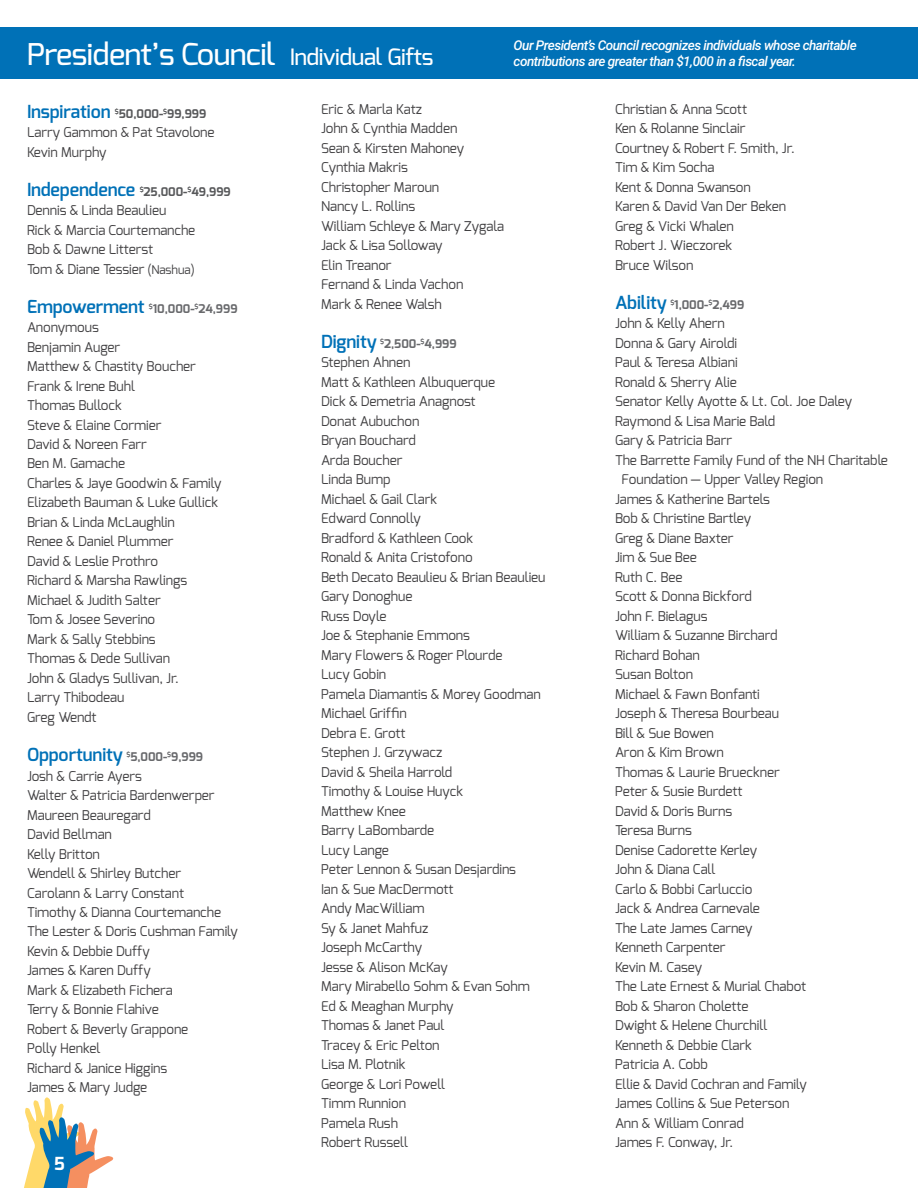
<style>
.page{position:relative;width:918px;height:1188px;background:#fff}
.page>*{position:absolute;margin:0;border:0;box-sizing:border-box;transform-origin:0 0}
.t1{font:500 30px "Exo";letter-spacing:-.02em;color:#fff}
.t2{font:600 18px "Exo";letter-spacing:-.005em;color:#0071b7}
.t3{font:700 18px "Exo";color:#fff}
.t4{font:13.5px/19.5px "Exo";letter-spacing:-.005em;color:#414042}
.t5{font:italic 500 13.5px/16.2px "Roboto";letter-spacing:-.04em;color:#fff}
.t6{font:700 12px "Exo";letter-spacing:-.005em;color:#696a6d}
.t7{font:700 12px "Exo";letter-spacing:-.005em;color:#58595b}
.s1{font-size:22.5px}
.s2{font-size:12px}
</style>
<div class="page">
<svg style="left:24px;top:1097px;width:89px;height:91px"></svg>
<div style="left:0;top:27px;width:918px;height:52px;background:#0071b7"></div>
<h1 class="t1" style="left:27px;top:35px;width:408px">President’s Council <span class="s1">Individual Gifts</span></h1>
<p class="t5" style="left:514px;top:36px;width:345px">Our President’s Council recognizes individuals whose charitable contributions are greater than $1,000 in a fiscal year.</p>
<h2 class="t2" style="left:27px;top:100px;width:85px">Inspiration</h2>
<p class="t7" style="left:115px;top:106px;width:93px"><sup>$</sup>50,000-<sup>$</sup>99,999</p>
<p class="t4" style="left:27px;top:122px;width:189px">Larry Gammon &amp; Pat Stavolone<br>Kevin Murphy</p>
<h2 class="t2" style="left:27px;top:178px;width:110px">Independence</h2>
<p class="t7" style="left:140px;top:184px;width:93px"><sup>$</sup>25,000-<sup>$</sup>49,999</p>
<p class="t4" style="left:27px;top:200px;width:170px">Dennis &amp; Linda Beaulieu<br>Rick &amp; Marcia Courtemanche<br>Bob &amp; Dawne Litterst<br>Tom &amp; Diane Tessier <span class="s2">(Nashua)</span></p>
<h2 class="t2" style="left:27px;top:295px;width:119px">Empowerment</h2>
<p class="t6" style="left:149px;top:301px;width:90px"><sup>$</sup>10,000-<sup>$</sup>24,999</p>
<p class="t4" style="left:27px;top:317px;width:196px">Anonymous<br>Benjamin Auger<br>Matthew &amp; Chastity Boucher<br>Frank &amp; Irene Buhl<br>Thomas Bullock<br>Steve &amp; Elaine Cormier<br>David &amp; Noreen Farr<br>Ben M. Gamache<br>Charles &amp; Jaye Goodwin &amp; Family<br>Elizabeth Bauman &amp; Luke Gullick<br>Brian &amp; Linda McLaughlin<br>Renee &amp; Daniel Plummer<br>David &amp; Leslie Prothro<br>Richard &amp; Marsha Rawlings<br>Michael &amp; Judith Salter<br>Tom &amp; Josee Severino<br>Mark &amp; Sally Stebbins<br>Thomas &amp; Dede Sullivan<br>John &amp; Gladys Sullivan, Jr.<br>Larry Thibodeau<br>Greg Wendt</p>
<h2 class="t2" style="left:27px;top:743px;width:98px">Opportunity</h2>
<p class="t6" style="left:126px;top:749px;width:78px"><sup>$</sup>5,000-<sup>$</sup>9,999</p>
<p class="t4" style="left:27px;top:766px;width:213px">Josh &amp; Carrie Ayers<br>Walter &amp; Patricia Bardenwerper<br>Maureen Beauregard<br>David Bellman<br>Kelly Britton<br>Wendell &amp; Shirley Butcher<br>Carolann &amp; Larry Constant<br>Timothy &amp; Dianna Courtemanche<br>The Lester &amp; Doris Cushman Family<br>Kevin &amp; Debbie Duffy<br>James &amp; Karen Duffy<br>Mark &amp; Elizabeth Fichera<br>Terry &amp; Bonnie Flahive<br>Robert &amp; Beverly Grappone<br>Polly Henkel<br>Richard &amp; Janice Higgins<br>James &amp; Mary Judge</p>
<p class="t4" style="left:615px;top:99px;width:181px">Christian &amp; Anna Scott<br>Ken &amp; Rolanne Sinclair<br>Courtney &amp; Robert F. Smith, Jr.<br>Tim &amp; Kim Socha<br>Kent &amp; Donna Swanson<br>Karen &amp; David Van Der Beken<br>Greg &amp; Vicki Whalen<br>Robert J. Wieczorek<br>Bruce Wilson</p>
<h2 class="t2" style="left:615px;top:291px;width:54px">Ability</h2>
<p class="t6" style="left:670px;top:297px;width:76px"><sup>$</sup>1,000-<sup>$</sup>2,499</p>
<p class="t4" style="left:615px;top:314px;width:111px">John &amp; Kelly Ahern</p>
<p class="t4" style="left:615px;top:333px;width:124px">Donna &amp; Gary Airoldi</p>
<p class="t4" style="left:615px;top:353px;width:124px">Paul &amp; Teresa Albiani</p>
<p class="t4" style="left:615px;top:372px;width:123px">Ronald &amp; Sherry Alie</p>
<p class="t4" style="left:615px;top:392px;width:239px">Senator Kelly Ayotte &amp; Lt. Col. Joe Daley</p>
<p class="t4" style="left:615px;top:411px;width:162px">Raymond &amp; Lisa Marie Bald</p>
<p class="t4" style="left:615px;top:431px;width:119px">Gary &amp; Patricia Barr</p>
<p class="t4" style="left:615px;top:450px;width:275px">The Barrette Family Fund of the NH Charitable</p>
<p class="t4" style="left:622px;top:470px;width:203px">Foundation — Upper Valley Region</p>
<p class="t4" style="left:615px;top:489px;width:157px">James &amp; Katherine Bartels</p>
<p class="t4" style="left:615px;top:509px;width:138px">Bob &amp; Christine Bartley</p>
<p class="t4" style="left:615px;top:528px;width:120px">Greg &amp; Diane Baxter</p>
<p class="t4" style="left:615px;top:548px;width:84px">Jim &amp; Sue Bee</p>
<p class="t4" style="left:615px;top:567px;width:69px">Ruth C. Bee</p>
<p class="t4" style="left:615px;top:587px;width:138px">Scott &amp; Donna Bickford</p>
<p class="t4" style="left:615px;top:606px;width:94px">John F. Bielagus</p>
<p class="t4" style="left:615px;top:626px;width:164px">William &amp; Suzanne Birchard</p>
<p class="t4" style="left:615px;top:645px;width:86px">Richard Bohan</p>
<p class="t4" style="left:615px;top:665px;width:80px">Susan Bolton</p>
<p class="t4" style="left:615px;top:684px;width:146px">Michael &amp; Fawn Bonfanti</p>
<p class="t4" style="left:615px;top:704px;width:166px">Joseph &amp; Theresa Bourbeau</p>
<p class="t4" style="left:615px;top:723px;width:100px">Bill &amp; Sue Bowen</p>
<p class="t4" style="left:615px;top:743px;width:110px">Aron &amp; Kim Brown</p>
<p class="t4" style="left:615px;top:762px;width:166px">Thomas &amp; Laurie Brueckner</p>
<p class="t4" style="left:615px;top:782px;width:129px">Peter &amp; Susie Burdett</p>
<p class="t4" style="left:615px;top:801px;width:119px">David &amp; Doris Burns</p>
<p class="t4" style="left:615px;top:821px;width:78px">Teresa Burns</p>
<p class="t4" style="left:615px;top:840px;width:144px">Denise Cadorette Kerley</p>
<p class="t4" style="left:615px;top:860px;width:102px">John &amp; Diana Call</p>
<p class="t4" style="left:615px;top:879px;width:139px">Carlo &amp; Bobbi Carluccio</p>
<p class="t4" style="left:615px;top:899px;width:147px">Jack &amp; Andrea Carnevale</p>
<p class="t4" style="left:615px;top:918px;width:139px">The Late James Carney</p>
<p class="t4" style="left:615px;top:938px;width:112px">Kenneth Carpenter</p>
<p class="t4" style="left:615px;top:957px;width:89px">Kevin M. Casey</p>
<p class="t4" style="left:615px;top:977px;width:193px">The Late Ernest &amp; Murial Chabot</p>
<p class="t4" style="left:615px;top:996px;width:135px">Bob &amp; Sharon Cholette</p>
<p class="t4" style="left:615px;top:1016px;width:154px">Dwight &amp; Helene Churchill</p>
<p class="t4" style="left:615px;top:1035px;width:138px">Kenneth &amp; Debbie Clark</p>
<p class="t4" style="left:615px;top:1055px;width:94px">Patricia A. Cobb</p>
<p class="t4" style="left:615px;top:1074px;width:193px">Ellie &amp; David Cochran and Family</p>
<p class="t4" style="left:615px;top:1094px;width:176px">James Collins &amp; Sue Peterson</p>
<p class="t4" style="left:615px;top:1113px;width:130px">Ann &amp; William Conrad</p>
<p class="t4" style="left:615px;top:1133px;width:120px">James F. Conway, Jr.</p>
<p class="t4" style="left:321px;top:99px;width:185px">Eric &amp; Marla Katz<br>John &amp; Cynthia Madden<br>Sean &amp; Kirsten Mahoney<br>Cynthia Makris<br>Christopher Maroun<br>Nancy L. Rollins<br>William Schleye &amp; Mary Zygala<br>Jack &amp; Lisa Solloway<br>Elin Treanor<br>Fernand &amp; Linda Vachon<br>Mark &amp; Renee Walsh</p>
<h2 class="t2" style="left:321px;top:330px;width:58px">Dignity</h2>
<p class="t6" style="left:380px;top:336px;width:78px"><sup>$</sup>2,500-<sup>$</sup>4,999</p>
<p class="t4" style="left:321px;top:353px;width:226px">Stephen Ahnen<br>Matt &amp; Kathleen Albuquerque<br>Dick &amp; Demetria Anagnost<br>Donat Aubuchon<br>Bryan Bouchard<br>Arda Boucher<br>Linda Bump<br>Michael &amp; Gail Clark<br>Edward Connolly<br>Bradford &amp; Kathleen Cook<br>Ronald &amp; Anita Cristofono<br>Beth Decato Beaulieu &amp; Brian Beaulieu<br>Gary Donoghue<br>Russ Doyle<br>Joe &amp; Stephanie Emmons<br>Mary Flowers &amp; Roger Plourde<br>Lucy Gobin<br>Pamela Diamantis &amp; Morey Goodman<br>Michael Griffin<br>Debra E. Grott<br>Stephen J. Grzywacz<br>David &amp; Sheila Harrold<br>Timothy &amp; Louise Huyck<br>Matthew Knee<br>Barry LaBombarde<br>Lucy Lange<br>Peter Lennon &amp; Susan Desjardins<br>Ian &amp; Sue MacDermott<br>Andy MacWilliam<br>Sy &amp; Janet Mahfuz<br>Joseph McCarthy<br>Jesse &amp; Alison McKay<br>Mary Mirabello Sohm &amp; Evan Sohm<br>Ed &amp; Meaghan Murphy<br>Thomas &amp; Janet Paul<br>Tracey &amp; Eric Pelton<br>Lisa M. Plotnik<br>George &amp; Lori Powell<br>Timm Runnion<br>Pamela Rush<br>Robert Russell</p>
<h2 class="t3" style="left:54px;top:1152px;width:12px">5</h2>
</div>
